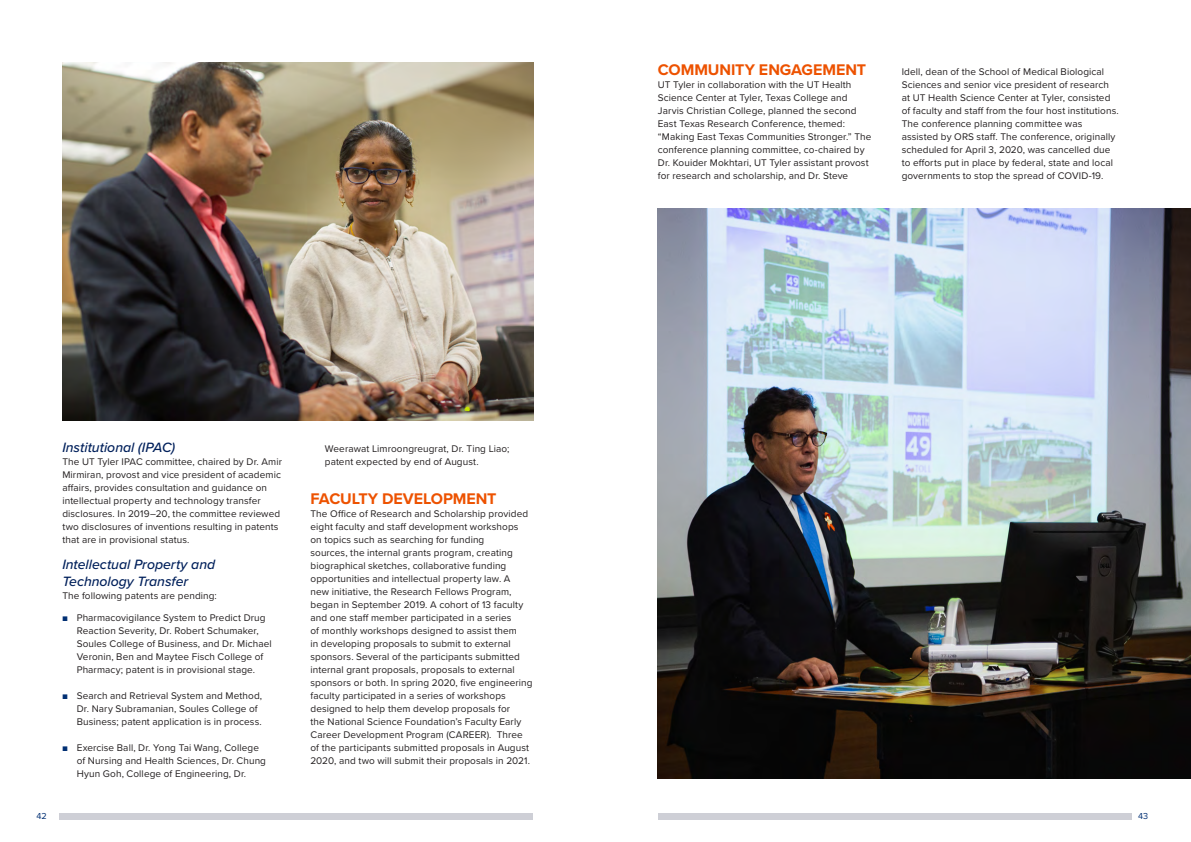
<style>
.page{position:relative;width:1191px;height:842px;background:#fff}
.page>*{position:absolute;margin:0;border:0;box-sizing:border-box;transform-origin:0 0}
.t1{font:700 16px "Proxima Nova";letter-spacing:-.005em;color:#ed5200}
.t2{font:italic 500 14px/17px "Proxima Nova";color:#00205b}
.t3{font:10px/13px "Proxima Nova";letter-spacing:.01em;color:#231f20}
.t4{font:9px "Proxima Nova";color:#002f73}
.s1{font-size:8px;color:#002f73}
</style>
<div class="page">
<div style="left:60px;top:813px;width:473px;height:6px;background:#cecfd6"></div>
<div style="left:658px;top:813px;width:473px;height:6px;background:#cecfd6"></div>
<img style="left:62px;top:62px;width:471px;height:359px">
<img style="left:658px;top:208px;width:533px;height:570px">
<h2 class="t2" style="left:62px;top:439px;width:114px">Institutional (IPAC)</h2>
<h2 class="t3" style="left:62px;top:455px;width:221px">The UT Tyler IPAC committee, chaired by Dr. Amir Mirmiran, provost and vice president of academic affairs, provides consultation and guidance on intellectual property and technology transfer disclosures. In 2019–20, the committee reviewed two disclosures of inventions resulting in patents that are in provisional status.</h2>
<h2 class="t2" style="left:62px;top:556px;width:154px">Intellectual Property and<br>Technology Transfer</h2>
<h2 class="t3" style="left:62px;top:589px;width:156px">The following patents are pending:</h2>
<p class="t3" style="left:77px;top:611px;width:196px;text-indent:-14px"><span class="s1">■</span> Pharmacovigilance System to Predict Drug Reaction Severity, Dr. Robert Schumaker, Soules College of Business, and Dr. Michael Veronin, Ben and Maytee Fisch College of Pharmacy; patent is in provisional stage.</p>
<p class="t3" style="left:77px;top:689px;width:187px;text-indent:-14px"><span class="s1">■</span> Search and Retrieval System and Method,<br>Dr. Nary Subramanian, Soules College of<br>Business; patent application is in process.</p>
<p class="t3" style="left:77px;top:741px;width:191px;text-indent:-14px"><span class="s1">■</span> Exercise Ball, Dr. Yong Tai Wang, College of Nursing and Health Sciences, Dr. Chung<br>Hyun Goh, College of Engineering, Dr.</p>
<p class="t3" style="left:325px;top:442px;width:186px">Weerawat Limroongreugrat, Dr. Ting Liao; patent expected by end of August.</p>
<h1 class="t1" style="left:310px;top:487px;width:187px">FACULTY DEVELOPMENT</h1>
<p class="t3" style="left:310px;top:507px;width:223px">The Office of Research and Scholarship provided eight faculty and staff development workshops<br>on topics such as searching for funding<br>sources, the internal grants program, creating biographical sketches, collaborative funding opportunities and intellectual property law. A<br>new initiative, the Research Fellows Program, began in September 2019. A cohort of 13 faculty and one staff member participated in a series<br>of monthly workshops designed to assist them<br>in developing proposals to submit to external sponsors. Several of the participants submitted internal grant proposals, proposals to external sponsors or both. In spring 2020, five engineering faculty participated in a series of workshops designed to help them develop proposals for<br>the National Science Foundation’s Faculty Early Career Development Program (CAREER). Three of the participants submitted proposals in August 2020, and two will submit their proposals in 2021.</p>
<h1 class="t1" style="left:658px;top:58px;width:210px">COMMUNITY ENGAGEMENT</h1>
<p class="t3" style="left:658px;top:78px;width:215px">UT Tyler in collaboration with the UT Health Science Center at Tyler, Texas College and Jarvis Christian College, planned the second East Texas Research Conference, themed: “Making East Texas Communities Stronger.” The conference planning committee, co-chaired by Dr. Kouider Mokhtari, UT Tyler assistant provost for research and scholarship, and Dr. Steve</p>
<p class="t3" style="left:901px;top:65px;width:218px">Idell, dean of the School of Medical Biological Sciences and senior vice president of research at UT Health Science Center at Tyler, consisted of faculty and staff from the four host institutions.<br>The conference planning committee was assisted by ORS staff. The conference, originally scheduled for April 3, 2020, was cancelled due to efforts put in place by federal, state and local governments to stop the spread of COVID-19.</p>
<p class="t4" style="left:37px;top:809px;width:12px">42</p>
<p class="t4" style="left:1138px;top:809px;width:12px">43</p>
</div>
